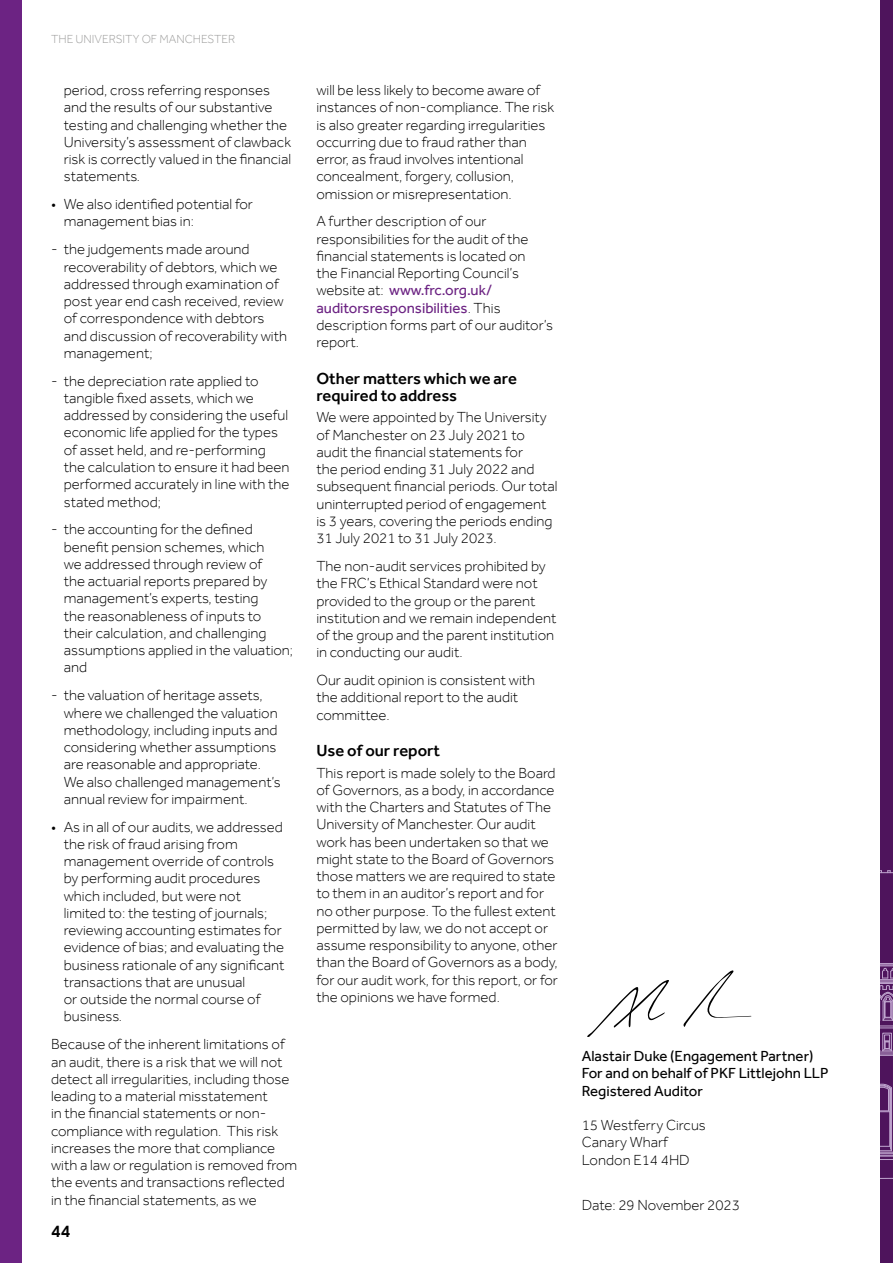
<style>
.page{position:relative;width:893px;height:1263px;background:#fff}
.page>*{position:absolute;margin:0;border:0;box-sizing:border-box;transform-origin:0 0}
.t1{font:500 18px "Effra";color:#000}
.H3_Subhead_B{font:500 16.5px/17.2px "Effra";color:#000}
.P_Body_copy{font:300 15px/17.2px "Effra";color:#000}
.P_Body_indent{font:300 15px/17.2px "Effra";color:#000}
.P_Body_copy-2{font:15px "Effra";color:#000}
.t2{font:300 12px "Effra";color:#9d9d9c}
.s1{font-weight:400;color:#6c2383}
</style>
<div class="page">
<div style="left:0;top:0;width:21px;height:1263px;background:#6c2383"></div>
<div style="left:880px;top:0;width:13px;height:1263px;background:#4e145c"></div>
<svg style="left:880px;top:1177px;width:13px;height:2px"></svg>
<hr style="left:891px;top:1088px;width:1px;height:63px;background:#c1a6d0">
<hr style="left:889px;top:1089px;width:1px;height:57px;background:#c1a6d0">
<hr style="left:890px;top:1088px;width:1px;height:60px;background:#c1a6d0">
<svg style="left:880px;top:1083px;width:12px;height:29px"></svg>
<svg style="left:880px;top:1146px;width:13px;height:14px"></svg>
<div style="left:882px;top:1033px;width:10px;height:18px;border:1px solid #c1a6d0"></div>
<div style="left:884px;top:1035px;width:6px;height:14px;border:1px solid #c1a6d0"></div>
<svg style="left:880px;top:1040px;width:13px;height:16px"></svg>
<svg style="left:880px;top:870px;width:13px;height:3px"></svg>
<svg style="left:880px;top:963px;width:13px;height:66px"></svg>
<svg style="left:587px;top:980px;width:82px;height:57px"></svg>
<svg style="left:683px;top:970px;width:69px;height:57px"></svg>
<p class="t2" style="left:51px;top:32px;width:186px">THE UNIVERSITY OF MANCHESTER</p>
<p class="P_Body_indent" style="left:64px;top:81px;width:229px">period, cross referring responses and the results of our substantive testing and challenging whether the University’s assessment of clawback risk is correctly valued in the financial statements.</p>
<p class="P_Body_indent" style="left:64px;top:195px;width:191px;text-indent:-13px">• We also identified potential for management bias in:</p>
<p class="P_Body_indent" style="left:64px;top:241px;width:225px;text-indent:-13px">- the judgements made around recoverability of debtors, which we addressed through examination of post year end cash received, review of correspondence with debtors and discussion of recoverability with management;</p>
<p class="P_Body_indent" style="left:64px;top:372px;width:227px;text-indent:-13px">- the depreciation rate applied to tangible fixed assets, which we addressed by considering the useful economic life applied for the types of asset held, and re-performing the calculation to ensure it had been performed accurately in line with the stated method;</p>
<p class="P_Body_indent" style="left:64px;top:521px;width:231px;text-indent:-13px">- the accounting for the defined benefit pension schemes, which<br>we addressed through review of<br>the actuarial reports prepared by management’s experts, testing<br>the reasonableness of inputs to their calculation, and challenging assumptions applied in the valuation; and</p>
<p class="P_Body_indent" style="left:64px;top:686px;width:218px;text-indent:-13px">- the valuation of heritage assets, where we challenged the valuation methodology, including inputs and considering whether assumptions are reasonable and appropriate.<br>We also challenged management’s annual review for impairment.</p>
<p class="P_Body_indent" style="left:64px;top:818px;width:222px;text-indent:-13px">• As in all of our audits, we addressed the risk of fraud arising from management override of controls by performing audit procedures which included, but were not limited to: the testing of journals; reviewing accounting estimates for evidence of bias; and evaluating the business rationale of any significant transactions that are unusual<br>or outside the normal course of business.</p>
<p class="P_Body_copy" style="left:51px;top:1035px;width:248px">Because of the inherent limitations of an audit, there is a risk that we will not detect all irregularities, including those leading to a material misstatement<br>in the financial statements or non&shy;compliance with regulation. This risk increases the more that compliance with a law or regulation is removed from the events and transactions reflected in the financial statements, as we</p>
<p class="t1" style="left:51px;top:1220px;width:21px">44</p>
<p class="P_Body_copy" style="left:316px;top:81px;width:239px">will be less likely to become aware of instances of non-compliance. The risk is also greater regarding irregularities occurring due to fraud rather than error, as fraud involves intentional concealment, forgery, collusion, omission or misrepresentation.</p>
<p class="P_Body_copy" style="left:316px;top:213px;width:238px">A further description of our responsibilities for the audit of the financial statements is located on<br>the Financial Reporting Council’s website at: <span class="s1">www.frc.org.uk/ auditorsresponsibilities</span>. This description forms part of our auditor’s report.</p>
<h3 class="H3_Subhead_B" style="left:316px;top:369px;width:202px">Other matters which we are required to address</h3>
<p class="P_Body_copy" style="left:316px;top:409px;width:243px">We were appointed by The University of Manchester on 23 July 2021 to audit the financial statements for<br>the period ending 31 July 2022 and subsequent financial periods. Our total uninterrupted period of engagement is 3 years, covering the periods ending 31 July 2021 to 31 July 2023.</p>
<p class="P_Body_copy" style="left:316px;top:557px;width:241px">The non-audit services prohibited by the FRC’s Ethical Standard were not provided to the group or the parent institution and we remain independent of the group and the parent institution in conducting our audit.</p>
<p class="P_Body_copy" style="left:316px;top:671px;width:220px">Our audit opinion is consistent with the additional report to the audit committee.</p>
<h3 class="H3_Subhead_B" style="left:316px;top:742px;width:125px">Use of our report</h3>
<p class="P_Body_copy" style="left:316px;top:764px;width:243px">This report is made solely to the Board of Governors, as a body, in accordance with the Charters and Statutes of The University of Manchester. Our audit work has been undertaken so that we might state to the Board of Governors those matters we are required to state to them in an auditor’s report and for no other purpose. To the fullest extent permitted by law, we do not accept or assume responsibility to anyone, other than the Board of Governors as a body, for our audit work, for this report, or for the opinions we have formed.</p>
<p class="P_Body_copy-2" style="left:582px;top:1047px;width:233px">Alastair Duke (Engagement Partner)</p>
<p class="P_Body_copy-2" style="left:582px;top:1064px;width:248px">For and on behalf of PKF Littlejohn LLP</p>
<p class="P_Body_copy-2" style="left:582px;top:1082px;width:123px">Registered Auditor</p>
<p class="P_Body_copy" style="left:582px;top:1116px;width:126px">15 Westferry Circus</p>
<p class="P_Body_copy" style="left:582px;top:1133px;width:88px">Canary Wharf</p>
<p class="P_Body_copy" style="left:582px;top:1151px;width:109px">London E14 4HD</p>
<p class="P_Body_copy" style="left:582px;top:1196px;width:160px">Date: 29 November 2023</p>
</div>
